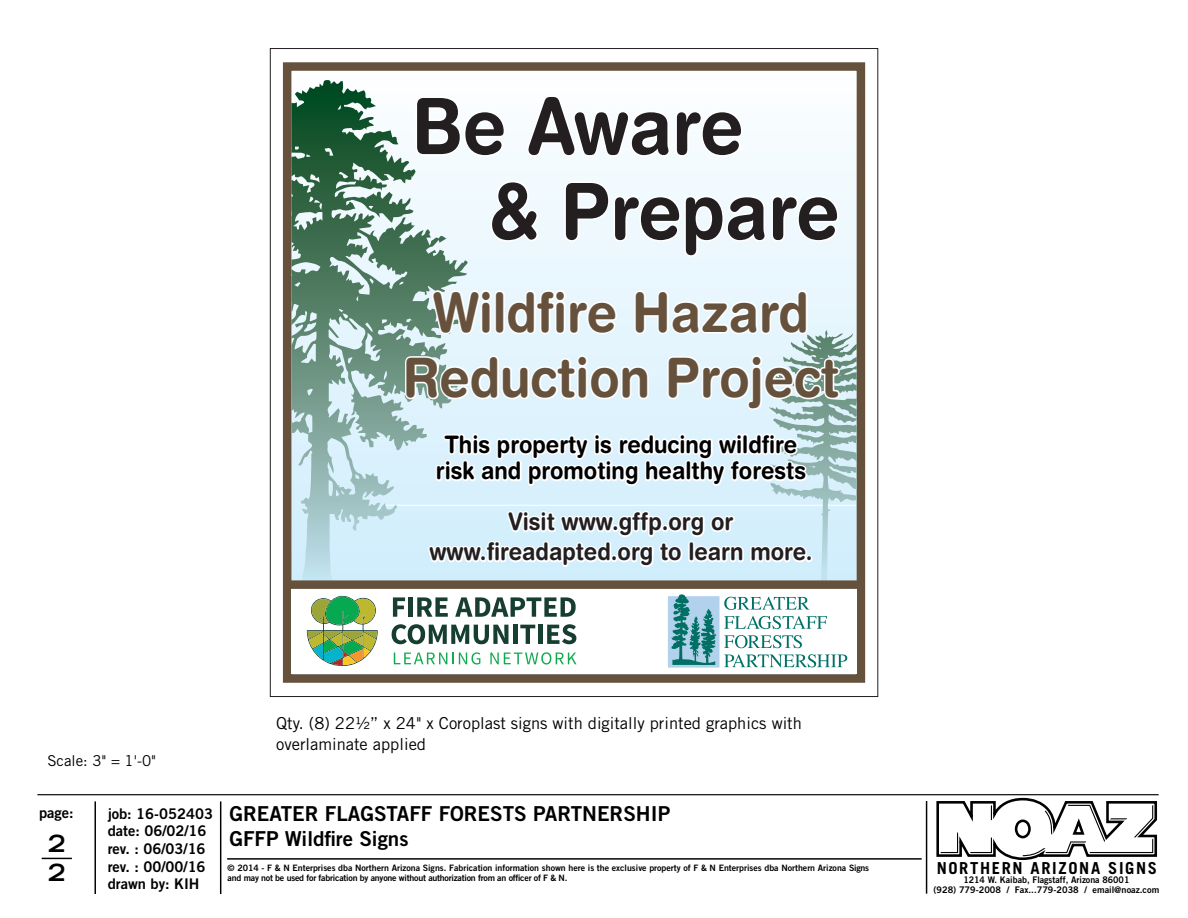
<style>
.page{position:relative;width:1188px;height:918px;background:#fff}
.page>*{position:absolute;margin:0;border:0;box-sizing:border-box;transform-origin:0 0}
.t1{font:700 77.85px/85.1px "Helvetica Rounded LT Std";color:#231f20;scale:.91 1}
.t2{font:700 54.6px/65.2px "Helvetica Rounded LT Std";color:#66513d;text-align:center;scale:.91 1}
.t3{font:700 24.15px/26.4px "Helvetica Rounded LT Std";color:#000;text-align:center;scale:.91 1}
.t4{font:700 24.15px/30.2px "Helvetica Rounded LT Std";color:#231f20;text-align:center;scale:.91 1}
.t5{font:700 expanded 23.55px/29.1px "Trade Gothic LT Std";color:#010101}
.t6{font:20.55px/24.8px "Trade Gothic LT Std Bd 2";color:#010101}
.t7{font:16.5px/21px "Trade Gothic LT Std";color:#010101}
.t8{font:700 16.5px "Trade Gothic LT Std";letter-spacing:.1em;color:#010101}
.t9{font:15px "Trade Gothic LT Std";color:#010101}
.t10{font:14.7px/17.7px "Trade Gothic LT Std Bd 2";color:#010101}
.t11{font:9.15px/9.9px "Trade Gothic LT Std Bd 2";color:#010101;text-align:center}
.t12{font:8.85px/10.6px "Trade Gothic LT Std Bd 2";color:#010101}
</style>
<div class="page">
<hr style="left:227px;top:858px;width:695px;height:2px;background:#010101">
<hr style="left:926px;top:801px;width:1px;height:93px;background:#010101">
<hr style="left:220px;top:801px;width:1px;height:93px;background:#010101">
<hr style="left:95px;top:801px;width:1px;height:93px;background:#010101">
<hr style="left:37px;top:794px;width:1122px;height:1px;background:#010101">
<hr style="left:42px;top:858px;width:30px;height:1px;background:#010101">
<svg style="left:936px;top:797px;width:222px;height:63px"></svg>
<div style="left:270px;top:48px;width:608px;height:649px;background:#fff;border:1px solid #231f20"></div>
<svg style="left:292px;top:80px;width:564px;height:500px"></svg>
<div style="left:283px;top:62px;width:582px;height:621px;border:8px solid #66513d"></div>
<svg style="left:291px;top:80px;width:37px;height:245px;background:#4f7d62"></svg>
<div style="left:291px;top:585px;width:566px;height:89px;background:#fff"></div>
<div style="left:291px;top:580px;width:566px;height:9px;background:#66513d"></div>
<svg style="left:307px;top:596px;width:71px;height:71px"></svg>
<svg style="left:414px;top:95px;width:93px;height:63px"></svg>
<svg style="left:525px;top:94px;width:219px;height:64px"></svg>
<svg style="left:489px;top:179px;width:51px;height:64px"></svg>
<svg style="left:563px;top:180px;width:277px;height:78px"></svg>
<svg style="left:391px;top:288px;width:456px;height:380px"></svg>
<div style="left:806px;top:555px;width:6px;height:7px;border:3px solid #fff;border-radius:50%"></div>
<h1 class="t1" style="left:489px;top:82px;width:387px;text-indent:-77px">Be Aware<br>&amp; Prepare</h1>
<h2 class="t2" style="left:403px;top:279px;width:481px">Wildfire Hazard<br>Reduction Project</h2>
<h3 class="t3" style="left:436px;top:431px;width:409px">This property is reducing wildfire risk and promoting healthy forests</h3>
<h3 class="t4" style="left:430px;top:506px;width:422px">Visit www.gffp.org or www.fireadapted.org to learn more.</h3>
<h3 class="t9" style="left:47px;top:751px;width:110px">Scale: 3" = 1'-0"</h3>
<h3 class="t7" style="left:276px;top:712px;width:527px">Qty. (8) 22½” x 24" x Coroplast signs with digitally printed graphics with overlaminate applied</h3>
<h3 class="t10" style="left:39px;top:803px;width:36px">page:</h3>
<h3 class="t5" style="left:48px;top:828px;width:18px">2<br>2</h3>
<h3 class="t10" style="left:108px;top:804px;width:107px">job: 16-052403 date: 06/02/16 rev. : 06/03/16 rev. : 00/00/16 drawn by: KIH</h3>
<h3 class="t6" style="left:229px;top:801px;width:442px">GREATER FLAGSTAFF FORESTS PARTNERSHIP<br>GFFP Wildfire Signs</h3>
<p class="t12" style="left:228px;top:862px;width:643px">© 2014 - F &amp; N Enterprises dba Northern Arizona Signs. Fabrication information shown here is the exclusive property of F &amp; N Enterprises dba Northern Arizona Signs and may not be used for fabrication by anyone without authorization from an officer of F &amp; N.</p>
<h3 class="t8" style="left:937px;top:858px;width:222px">NORTHERN ARIZONA SIGNS</h3>
<p class="t11" style="left:933px;top:875px;width:227px">1214 W. Kaibab, Flagstaff, Arizona 86001<br>(928) 779-2008 / Fax...779-2038 / email@noaz.com</p>
</div>
